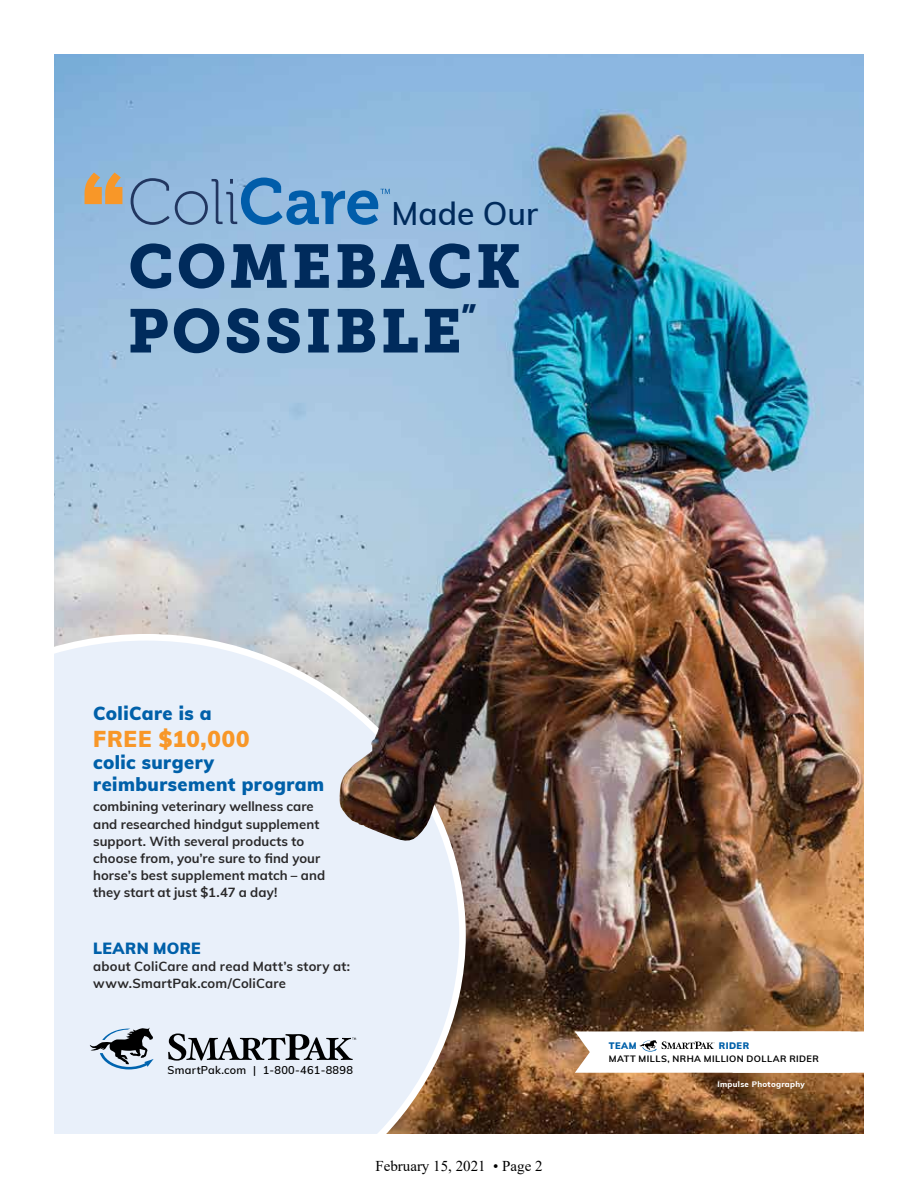
<style>
.page{position:relative;width:918px;height:1188px;background:#fff}
.page>*{position:absolute;margin:0;border:0;box-sizing:border-box;transform-origin:0 0}
.t1{font:900 92.1px "Muli";color:#f89728}
.t2{font:61.05px/64.7px "Museo Slab 900";letter-spacing:.05em;color:#002b5c}
.t3{font:600 31.95px "Muli";color:#002b5c}
.t4{font:900 22.5px "Muli";letter-spacing:.04em;color:#f89728}
.t5{font:900 18.45px/22.2px "Muli";letter-spacing:.025em;color:#0060a9}
.t6{font:900 15.9px "Muli";letter-spacing:.015em;color:#0060a9}
.t7{font:15px "Times New Roman";color:#000}
.t8{font:700 13.2px/17.2px "Muli";letter-spacing:.005em;color:#292829}
.t9{font:600 11.1px "Muli";letter-spacing:.025em;color:#000}
.t10{font:700 9.3px "Muli";letter-spacing:.05em;color:#000}
.t11{font:900 9.3px "Muli";letter-spacing:.055em;color:#0060a9}
.t12{font:800 7.95px "Muli";letter-spacing:.04em;color:#fff}
</style>
<div class="page">
<img style="left:54px;top:54px;width:810px;height:1080px">
<svg style="left:54px;top:634px;width:412px;height:500px;background:#e2e7ef"></svg>
<svg style="left:575px;top:1031px;width:289px;height:42px"></svg>
<img style="left:338px;top:680px;width:128px;height:165px">
<svg style="left:90px;top:1028px;width:64px;height:41px;background:#919da9"></svg>
<svg style="left:168px;top:1034px;width:188px;height:27px;background:#979ba2"></svg>
<svg style="left:127px;top:178px;width:263px;height:50px;background:#72a1cd"></svg>
<h1 class="t1" style="left:81px;top:138px;width:47px">“</h1>
<h3 class="t3" style="left:392px;top:190px;width:148px">Made Our</h3>
<h2 class="t2" style="left:128px;top:235px;width:395px">COMEBACK<br>POSSIBLE<sup>”</sup></h2>
<h3 class="t5" style="left:93px;top:701px;width:120px">ColiCare is a</h3>
<h3 class="t4" style="left:93px;top:722px;width:158px">FREE $10,000</h3>
<h3 class="t5" style="left:93px;top:750px;width:232px">colic surgery reimbursement program</h3>
<p class="t8" style="left:93px;top:797px;width:233px">combining veterinary wellness care and researched hindgut supplement support. With several products to choose from, you’re sure to find your horse’s best supplement match – and they start at just $1.47 a day!</p>
<p class="t6" style="left:93px;top:937px;width:109px">LEARN MORE</p>
<p class="t8" style="left:93px;top:957px;width:258px">about ColiCare and read Matt’s story at: www.SmartPak.com/ColiCare</p>
<p class="t9" style="left:168px;top:1062px;width:187px">SmartPak.com | 1-800-461-8898</p>
<p class="t7" style="left:375px;top:1156px;width:169px">February 15, 2021 • Page 2</p>
<p class="t11" style="left:609px;top:1038px;width:29px">TEAM</p>
<p class="t11" style="left:719px;top:1038px;width:32px">RIDER</p>
<p class="t10" style="left:609px;top:1052px;width:212px">MATT MILLS, NRHA MILLION DOLLAR RIDER</p>
<p class="t12" style="left:717px;top:1079px;width:89px">Impulse Photography</p>
</div>
